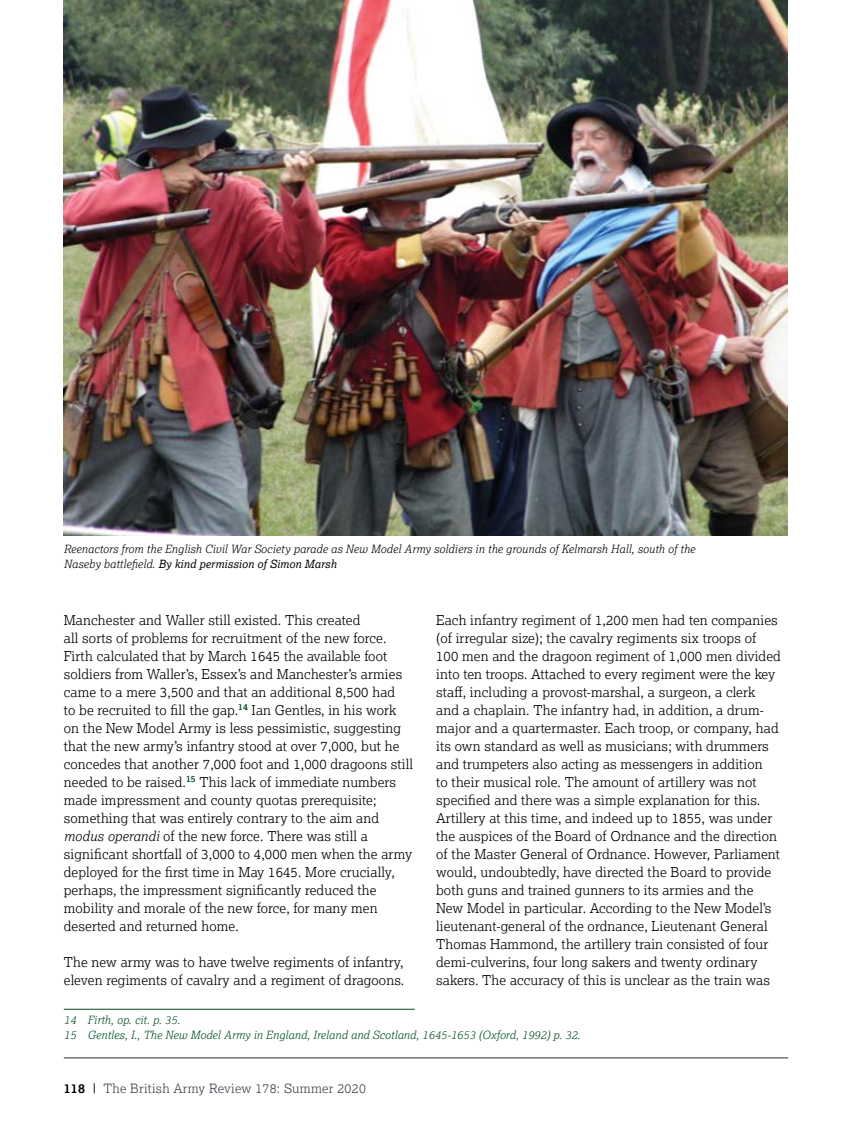
<style>
.page{position:relative;width:851px;height:1127px;background:#fff}
.page>*{position:absolute;margin:0;border:0;box-sizing:border-box;transform-origin:0 0}
.t1{font:300 13.5px/18px "Lexia";letter-spacing:.01em;color:#000}
.t2{font:300 12.75px "Lexia";letter-spacing:.02em;color:#40474f}
.t3{font:italic 300 11.25px/15px "Lexia";letter-spacing:.01em;color:#000}
.t4{font:italic 300 11.25px/15px "Lexia";letter-spacing:.01em;color:#004c23}
.s1{font-weight:400}
.s2{font-style:italic}
.s3{font-weight:700;color:#000}
.s4{font-weight:400;color:#000}
</style>
<div class="page">
<hr style="left:64px;top:1057px;width:724px;height:1px;background:#40474f">
<hr style="left:64px;top:1009px;width:351px;height:1px;background:#004c23">
<img style="left:64px;top:0;width:723px;height:535px">
<p class="t3" style="left:64px;top:541px;width:632px">Reenactors from the English Civil War Society parade as New Model Army soldiers in the grounds of Kelmarsh Hall, south of the<br>Naseby battlefield. <span class="s1">By kind permission of Simon Marsh</span></p>
<p class="t1" style="left:436px;top:611px;width:346px">Each infantry regiment of 1,200 men had ten companies (of irregular size); the cavalry regiments six troops of 100 men and the dragoon regiment of 1,000 men divided into ten troops. Attached to every regiment were the key staff, including a provost-marshal, a surgeon, a clerk and a chaplain. The infantry had, in addition, a drum&shy;major and a quartermaster. Each troop, or company, had its own standard as well as musicians; with drummers and trumpeters also acting as messengers in addition<br>to their musical role. The amount of artillery was not specified and there was a simple explanation for this.<br>Artillery at this time, and indeed up to 1855, was under the auspices of the Board of Ordnance and the direction of the Master General of Ordnance. However, Parliament would, undoubtedly, have directed the Board to provide both guns and trained gunners to its armies and the New Model in particular. According to the New Model’s lieutenant-general of the ordnance, Lieutenant General Thomas Hammond, the artillery train consisted of four demi-culverins, four long sakers and twenty ordinary sakers. The accuracy of this is unclear as the train was</p>
<p class="t1" style="left:64px;top:611px;width:351px">Manchester and Waller still existed. This created<br>all sorts of problems for recruitment of the new force.<br>Firth calculated that by March 1645 the available foot soldiers from Waller’s, Essex’s and Manchester’s armies came to a mere 3,500 and that an additional 8,500 had<br>to be recruited to fill the gap.<sup>14</sup> Ian Gentles, in his work on the New Model Army is less pessimistic, suggesting that the new army’s infantry stood at over 7,000, but he concedes that another 7,000 foot and 1,000 dragoons still needed to be raised.<sup>15</sup> This lack of immediate numbers made impressment and county quotas prerequisite; something that was entirely contrary to the aim and <span class="s2">modus operandi</span> of the new force. There was still a significant shortfall of 3,000 to 4,000 men when the army deployed for the first time in May 1645. More crucially, perhaps, the impressment significantly reduced the mobility and morale of the new force, for many men deserted and returned home.</p>
<p class="t1" style="left:64px;top:953px;width:342px">The new army was to have twelve regiments of infantry, eleven regiments of cavalry and a regiment of dragoons.</p>
<p class="t4" style="left:64px;top:1012px;width:518px">14 Firth, op. cit. p. 35.<br>15 Gentles, I., The New Model Army in England, Ireland and Scotland, 1645-1653 (Oxford, 1992) p. 32.</p>
<p class="t2" style="left:64px;top:1080px;width:303px"><span class="s3">118</span> <span class="s4">|</span> The British Army Review 178: Summer 2020</p>
</div>
